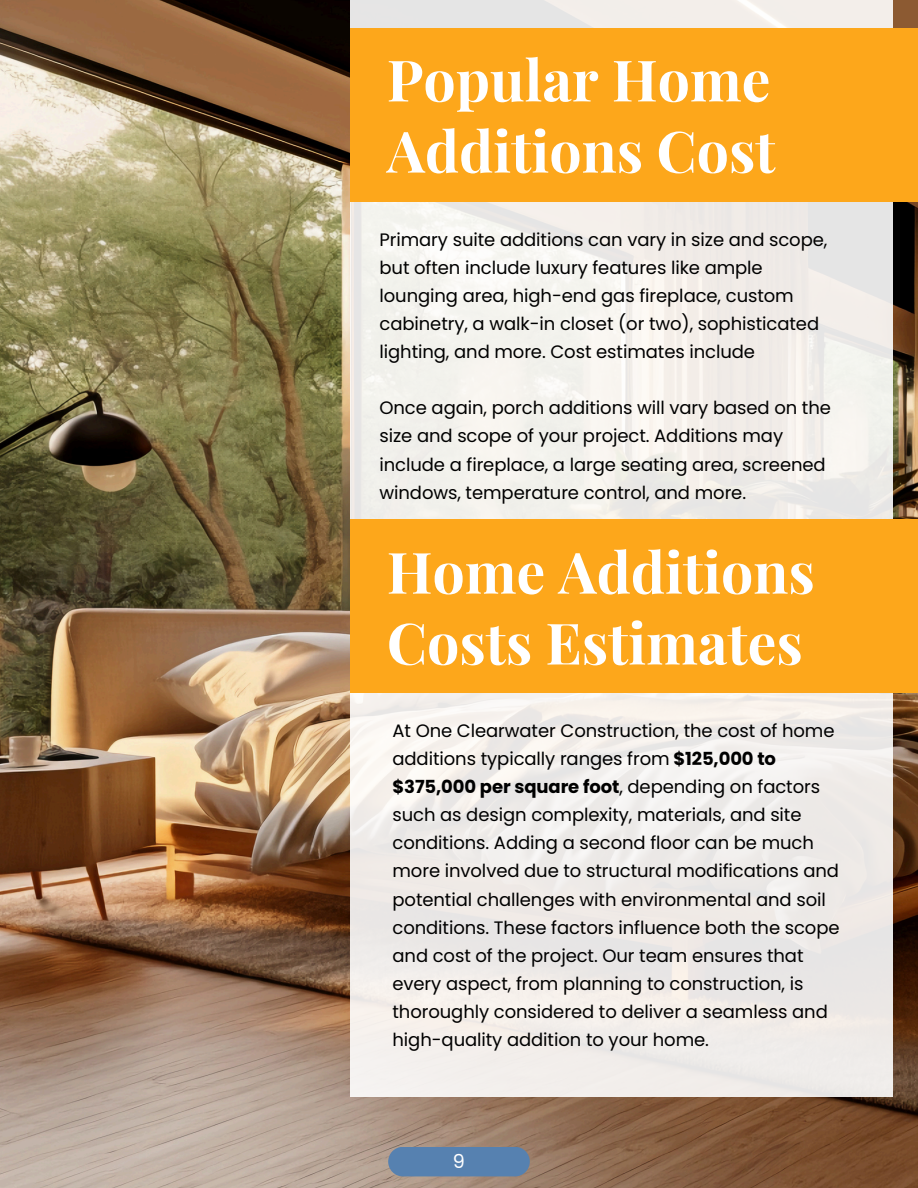
<style>
.page{position:relative;width:918px;height:1188px;background:#fff}
.page>*{position:absolute;margin:0;border:0;box-sizing:border-box;transform-origin:0 0}
.t1{font:700 57.15px/71.1px "Playfair Display";color:#fff}
.t2{font:19.2px "Poppins";color:#fff}
.t3{font:18px/28.2px "Poppins";letter-spacing:-.005em;color:#000}
.s1{font-weight:700}
</style>
<div class="page">
<img style="left:0;top:0;width:918px;height:1188px">
<div style="left:350px;top:0;width:543px;height:1096px;background:#f1eeea"></div>
<div style="left:388px;top:1147px;width:142px;height:29px;background:#5681b0"></div>
<div style="left:350px;top:28px;width:568px;height:174px;background:#fda71b"></div>
<div style="left:350px;top:519px;width:568px;height:174px;background:#fda71b"></div>
<h1 class="t1" style="left:387px;top:42px;width:390px">Popular Home<br>Additions Cost</h1>
<p class="t3" style="left:380px;top:225px;width:449px">Primary suite additions can vary in size and scope, but often include luxury features like ample lounging area, high-end gas fireplace, custom cabinetry, a walk-in closet (or two), sophisticated lighting, and more. Cost estimates include</p>
<p class="t3" style="left:380px;top:394px;width:453px">Once again, porch additions will vary based on the size and scope of your project. Additions may include a fireplace, a large seating area, screened windows, temperature control, and more.</p>
<p class="t1" style="left:387px;top:535px;width:429px">Home Additions<br>Costs Estimates</p>
<h1 class="t3" style="left:393px;top:716px;width:449px">At One Clearwater Construction, the cost of home additions typically ranges from <span class="s1">$125,000 to $375,000 per square foot</span>, depending on factors such as design complexity, materials, and site conditions. Adding a second floor can be much more involved due to structural modifications and potential challenges with environmental and soil conditions. These factors influence both the scope and cost of the project. Our team ensures that every aspect, from planning to construction, is thoroughly considered to deliver a seamless and high-quality addition to your home.</h1>
<p class="t2" style="left:453px;top:1148px;width:14px">9</p>
</div>
